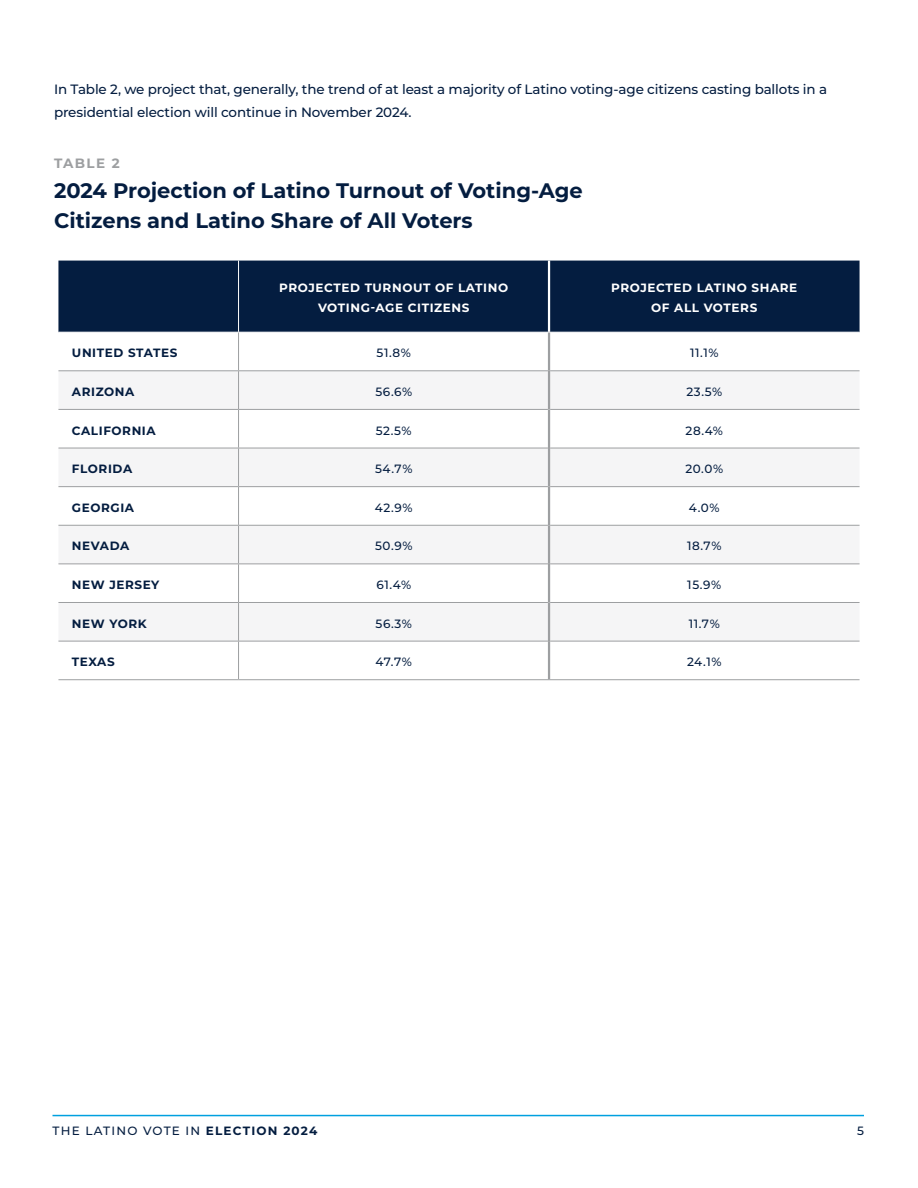
<style>
.page{position:relative;width:918px;height:1188px;background:#fff}
.page>*{position:absolute;margin:0;border:0;box-sizing:border-box;transform-origin:0 0}
.H3_Mons{font:700 21px "Montserrat";color:#041d40}
.Text{font:500 13.5px/22.5px "Montserrat";letter-spacing:-.01em;color:#041d40}
.t1{font:700 13.5px "Montserrat";letter-spacing:.1em;color:#9d9fa1}
.Text-2{font:500 12px "Montserrat";letter-spacing:.05em;color:#041d40}
.Text-3{font:700 12px/19.5px "Montserrat";letter-spacing:.05em;color:#fff;text-align:center}
.Text-4{font:700 12px "Montserrat";letter-spacing:.05em;color:#041d40}
.Text-5{font:500 12px "Montserrat";letter-spacing:.1em;color:#041d40}
.s1{font-weight:700}
</style>
<div class="page">
<hr style="left:52px;top:1115px;width:812px;height:1px;background:#00a0df">
<div style="left:58px;top:261px;width:802px;height:71px;background:#041d40"></div>
<div style="left:58px;top:371px;width:802px;height:38px;background:#f5f5f6"></div>
<svg style="left:58px;top:410px;width:802px;height:269px"></svg>
<hr style="left:238px;top:261px;width:1px;height:71px;background:#fff">
<hr style="left:238px;top:333px;width:1px;height:37px;background:#9d9fa1">
<hr style="left:58px;top:370px;width:181px;height:1px;background:#9d9fa1">
<hr style="left:239px;top:370px;width:309px;height:1px;background:#9d9fa1">
<hr style="left:238px;top:371px;width:1px;height:38px;background:#9d9fa1">
<hr style="left:58px;top:409px;width:181px;height:1px;background:#9d9fa1">
<hr style="left:239px;top:409px;width:309px;height:1px;background:#9d9fa1">
<hr style="left:238px;top:410px;width:1px;height:38px;background:#9d9fa1">
<hr style="left:58px;top:448px;width:181px;height:1px;background:#9d9fa1">
<hr style="left:239px;top:448px;width:309px;height:1px;background:#9d9fa1">
<hr style="left:238px;top:448px;width:1px;height:38px;background:#9d9fa1">
<hr style="left:58px;top:486px;width:181px;height:1px;background:#9d9fa1">
<hr style="left:239px;top:486px;width:309px;height:1px;background:#9d9fa1">
<hr style="left:238px;top:487px;width:1px;height:38px;background:#9d9fa1">
<hr style="left:58px;top:525px;width:181px;height:1px;background:#9d9fa1">
<hr style="left:239px;top:525px;width:309px;height:1px;background:#9d9fa1">
<hr style="left:238px;top:526px;width:1px;height:38px;background:#9d9fa1">
<hr style="left:58px;top:564px;width:181px;height:1px;background:#9d9fa1">
<hr style="left:239px;top:564px;width:309px;height:1px;background:#9d9fa1">
<hr style="left:238px;top:564px;width:1px;height:38px;background:#9d9fa1">
<hr style="left:58px;top:602px;width:181px;height:1px;background:#9d9fa1">
<hr style="left:239px;top:602px;width:309px;height:1px;background:#9d9fa1">
<hr style="left:238px;top:603px;width:1px;height:38px;background:#9d9fa1">
<hr style="left:58px;top:641px;width:181px;height:1px;background:#9d9fa1">
<hr style="left:239px;top:641px;width:309px;height:1px;background:#9d9fa1">
<hr style="left:238px;top:641px;width:1px;height:38px;background:#9d9fa1">
<hr style="left:550px;top:370px;width:310px;height:1px;background:#9d9fa1">
<hr style="left:550px;top:409px;width:310px;height:1px;background:#9d9fa1">
<hr style="left:550px;top:448px;width:310px;height:1px;background:#9d9fa1">
<hr style="left:550px;top:486px;width:310px;height:1px;background:#9d9fa1">
<hr style="left:550px;top:525px;width:310px;height:1px;background:#9d9fa1">
<hr style="left:550px;top:564px;width:310px;height:1px;background:#9d9fa1">
<hr style="left:550px;top:602px;width:310px;height:1px;background:#9d9fa1">
<hr style="left:550px;top:641px;width:310px;height:1px;background:#9d9fa1">
<hr style="left:548px;top:261px;width:2px;height:71px;background:#fff">
<hr style="left:548px;top:333px;width:2px;height:38px;background:#9d9fa1">
<hr style="left:548px;top:371px;width:2px;height:38px;background:#9d9fa1">
<hr style="left:548px;top:409px;width:2px;height:39px;background:#9d9fa1">
<hr style="left:548px;top:448px;width:2px;height:39px;background:#9d9fa1">
<hr style="left:548px;top:487px;width:2px;height:38px;background:#9d9fa1">
<hr style="left:548px;top:525px;width:2px;height:39px;background:#9d9fa1">
<hr style="left:548px;top:564px;width:2px;height:38px;background:#9d9fa1">
<hr style="left:548px;top:602px;width:2px;height:39px;background:#9d9fa1">
<hr style="left:548px;top:641px;width:2px;height:38px;background:#9d9fa1">
<hr style="left:58px;top:679px;width:181px;height:1px;background:#9d9fa1">
<hr style="left:239px;top:679px;width:310px;height:1px;background:#9d9fa1">
<hr style="left:549px;top:679px;width:311px;height:1px;background:#9d9fa1">
<p class="Text" style="left:54px;top:77px;width:775px">In Table 2, we project that, generally, the trend of at least a majority of Latino voting-age citizens casting ballots in a presidential election will continue in November 2024.</p>
<h2 class="t1" style="left:54px;top:153px;width:67px">TABLE 2</h2>
<p class="H3_Mons" style="left:54px;top:175px;width:530px">2024 Projection of Latino Turnout of Voting-Age</p>
<p class="H3_Mons" style="left:54px;top:205px;width:420px">Citizens and Latino Share of All Voters</p>
<p class="Text-3" style="left:279px;top:278px;width:230px">PROJECTED TURNOUT OF LATINO<br>VOTING-AGE CITIZENS</p>
<p class="Text-3" style="left:611px;top:278px;width:188px">PROJECTED LATINO SHARE</p>
<p class="Text-3" style="left:651px;top:297px;width:108px">OF ALL VOTERS</p>
<p class="Text-4" style="left:72px;top:344px;width:107px">UNITED STATES</p>
<p class="Text-2" style="left:377px;top:345px;width:36px">51.8%</p>
<p class="Text-2" style="left:690px;top:345px;width:30px">11.1%</p>
<p class="Text-4" style="left:72px;top:383px;width:64px">ARIZONA</p>
<p class="Text-2" style="left:375px;top:383px;width:38px">56.6%</p>
<p class="Text-2" style="left:686px;top:383px;width:37px">23.5%</p>
<p class="Text-4" style="left:72px;top:422px;width:85px">CALIFORNIA</p>
<p class="Text-2" style="left:376px;top:422px;width:37px">52.5%</p>
<p class="Text-2" style="left:686px;top:422px;width:39px">28.4%</p>
<p class="Text-4" style="left:72px;top:460px;width:62px">FLORIDA</p>
<p class="Text-2" style="left:375px;top:461px;width:39px">54.7%</p>
<p class="Text-2" style="left:685px;top:461px;width:39px">20.0%</p>
<p class="Text-4" style="left:72px;top:499px;width:64px">GEORGIA</p>
<p class="Text-2" style="left:375px;top:499px;width:39px">42.9%</p>
<p class="Text-2" style="left:689px;top:499px;width:32px">4.0%</p>
<p class="Text-4" style="left:72px;top:537px;width:59px">NEVADA</p>
<p class="Text-2" style="left:375px;top:538px;width:39px">50.9%</p>
<p class="Text-2" style="left:687px;top:538px;width:36px">18.7%</p>
<p class="Text-4" style="left:72px;top:576px;width:89px">NEW JERSEY</p>
<p class="Text-2" style="left:376px;top:576px;width:36px">61.4%</p>
<p class="Text-2" style="left:687px;top:576px;width:35px">15.9%</p>
<p class="Text-4" style="left:72px;top:615px;width:76px">NEW YORK</p>
<p class="Text-2" style="left:376px;top:615px;width:38px">56.3%</p>
<p class="Text-2" style="left:689px;top:615px;width:33px">11.7%</p>
<p class="Text-4" style="left:72px;top:653px;width:44px">TEXAS</p>
<p class="Text-2" style="left:376px;top:654px;width:38px">47.7%</p>
<p class="Text-2" style="left:687px;top:654px;width:36px">24.1%</p>
<p class="Text-5" style="left:52px;top:1122px;width:266px">THE LATINO VOTE IN <span class="s1">ELECTION 2024</span></p>
<p class="Text-2" style="left:857px;top:1122px;width:8px">5</p>
</div>
